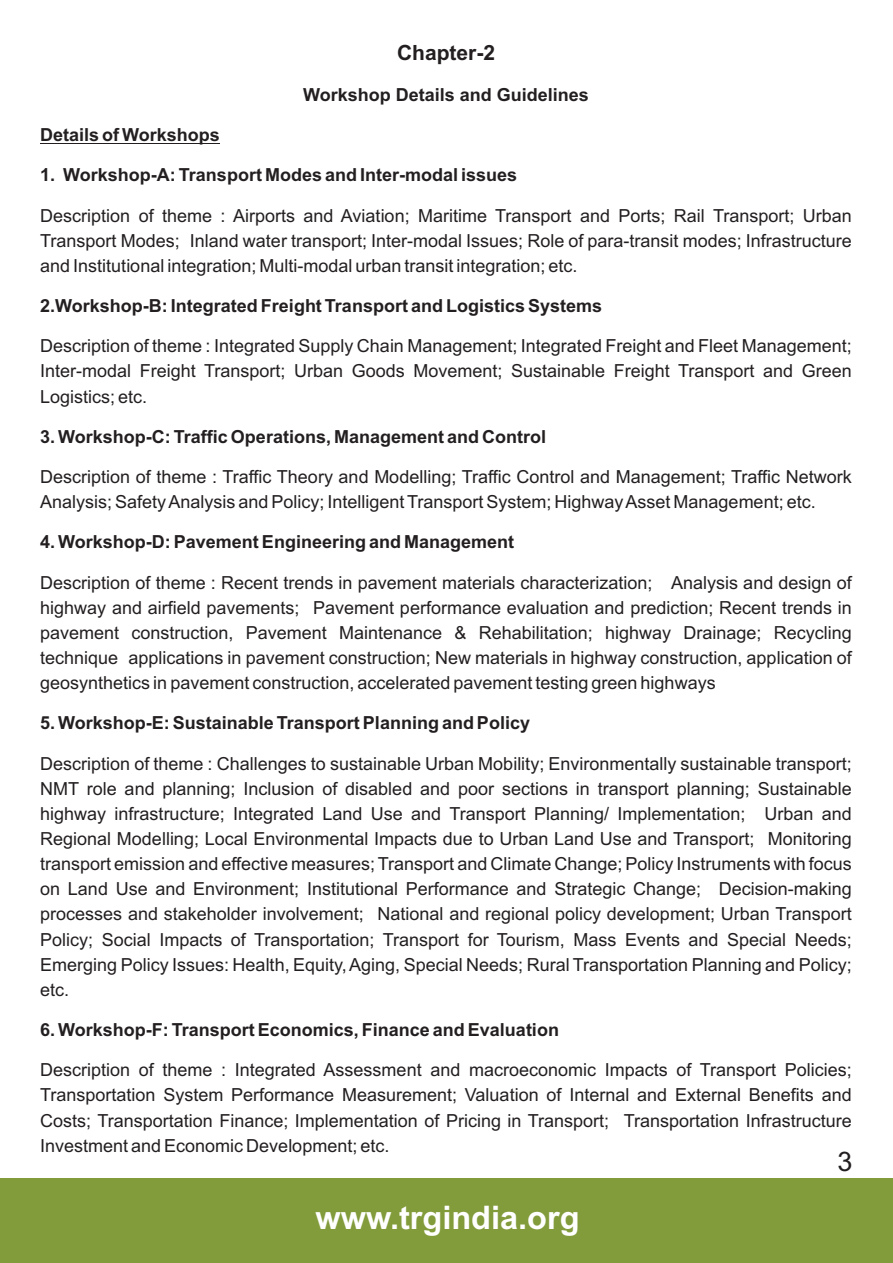
<style>
.page{position:relative;width:893px;height:1263px;background:#fff}
.page>*{position:absolute;margin:0;border:0;box-sizing:border-box;transform-origin:0 0}
.t1{font:700 32.4px "Arial";color:#fff}
.t2{font:27px "Arial";color:#231f20}
.t3{font:700 21px "Arial";color:#231f20}
.t4{font:18px/25.2px "Arial";color:#231f20;text-align:justify}
.t5{font:700 18px "Arial";color:#231f20}
</style>
<div class="page">
<div style="left:0;top:1178px;width:893px;height:85px;background:#829c3b"></div>
<hr style="left:40px;top:143px;width:180px;height:1px;background:#231f20">
<p class="t3" style="left:397px;top:45px;width:100px">Chapter-2</p>
<p class="t5" style="left:303px;top:88px;width:287px">Workshop Details and Guidelines</p>
<p class="t5" style="left:40px;top:128px;width:181px">Details of Workshops</p>
<p class="t5" style="left:40px;top:168px;width:478px">1. Workshop-A: Transport Modes and Inter-modal issues</p>
<p class="t4" style="left:40px;top:204px;width:813px">Description of theme : Airports and Aviation; Maritime Transport and Ports; Rail Transport; Urban Transport Modes; Inland water transport; Inter-modal Issues; Role of para-transit modes; Infrastructure and Institutional integration; Multi-modal urban transit integration; etc.</p>
<p class="t5" style="left:40px;top:299px;width:563px">2.Workshop-B: Integrated Freight Transport and Logistics Systems</p>
<p class="t4" style="left:40px;top:335px;width:813px">Description of theme : Integrated Supply Chain Management; Integrated Freight and Fleet Management; Inter-modal Freight Transport; Urban Goods Movement; Sustainable Freight Transport and Green Logistics; etc.</p>
<p class="t5" style="left:40px;top:430px;width:507px">3. Workshop-C: Traffic Operations, Management and Control</p>
<p class="t4" style="left:40px;top:466px;width:813px">Description of theme : Traffic Theory and Modelling; Traffic Control and Management; Traffic Network<br>Analysis; Safety Analysis and Policy; Intelligent Transport System; Highway Asset Management; etc.</p>
<p class="t5" style="left:40px;top:535px;width:475px">4. Workshop-D: Pavement Engineering and Management</p>
<p class="t4" style="left:40px;top:571px;width:813px">Description of theme : Recent trends in pavement materials characterization; Analysis and design of highway and airfield pavements; Pavement performance evaluation and prediction; Recent trends in pavement construction, Pavement Maintenance &amp; Rehabilitation; highway Drainage; Recycling technique applications in pavement construction; New materials in highway construction, application of geosynthetics in pavement construction, accelerated pavement testing green highways</p>
<p class="t5" style="left:40px;top:716px;width:491px">5. Workshop-E: Sustainable Transport Planning and Policy</p>
<p class="t4" style="left:40px;top:752px;width:813px">Description of theme : Challenges to sustainable Urban Mobility; Environmentally sustainable transport; NMT role and planning; Inclusion of disabled and poor sections in transport planning; Sustainable highway infrastructure; Integrated Land Use and Transport Planning/ Implementation; Urban and Regional Modelling; Local Environmental Impacts due to Urban Land Use and Transport; Monitoring transport emission and effective measures; Transport and Climate Change; Policy Instruments with focus on Land Use and Environment; Institutional Performance and Strategic Change; Decision-making processes and stakeholder involvement; National and regional policy development; Urban Transport Policy; Social Impacts of Transportation; Transport for Tourism, Mass Events and Special Needs; Emerging Policy Issues: Health, Equity, Aging, Special Needs; Rural Transportation Planning and Policy; etc.</p>
<p class="t5" style="left:40px;top:1023px;width:520px">6. Workshop-F: Transport Economics, Finance and Evaluation</p>
<p class="t4" style="left:40px;top:1059px;width:813px">Description of theme : Integrated Assessment and macroeconomic Impacts of Transport Policies; Transportation System Performance Measurement; Valuation of Internal and External Benefits and Costs; Transportation Finance; Implementation of Pricing in Transport; Transportation Infrastructure Investment and Economic Development; etc.</p>
<h2 class="t2" style="left:837px;top:1151px;width:17px">3</h2>
<h1 class="t1" style="left:316px;top:1205px;width:265px">www.trgindia.org</h1>
</div>
